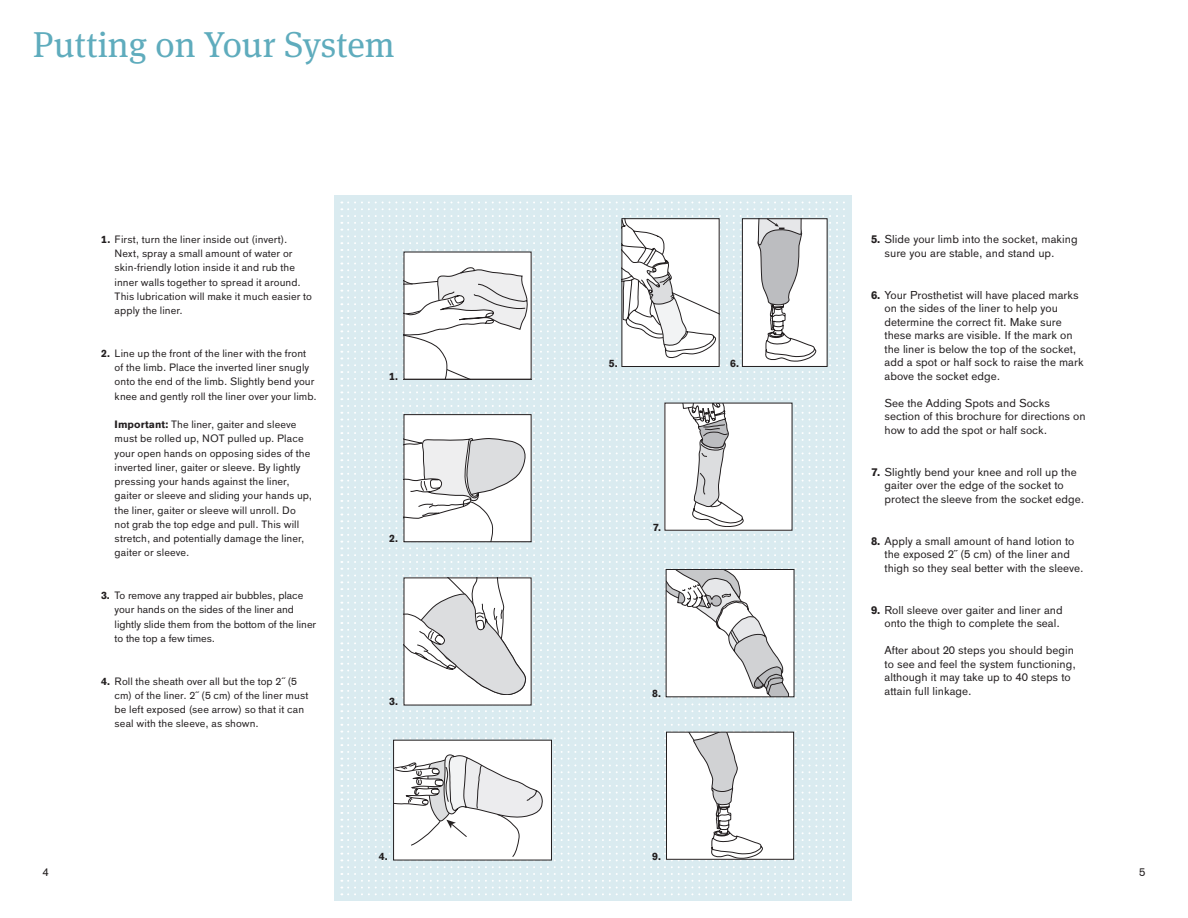
<style>
.page{position:relative;width:1188px;height:918px;background:#fff}
.page>*{position:absolute;margin:0;border:0;box-sizing:border-box;transform-origin:0 0}
.t1{font:36px "OBO Serif";color:#5facbd}
.t2{font:11.25px/13.5px "OBO Sans";color:#231f20}
.t3{font:10.5px/14.2px "OBO Sans";letter-spacing:.005em;color:#231f20}
.t4{font:700 10.5px "OBO Sans";color:#231f20}
.s1{font-weight:700}
</style>
<div class="page">
<div style="left:335px;top:195px;width:517px;height:706px;background:#daebf0"></div>
<svg style="left:341px;top:202px;width:1px;height:693px"></svg>
<svg style="left:348px;top:202px;width:497px;height:693px"></svg>
<div style="left:393px;top:740px;width:159px;height:120px;border:1px solid #231f20"></div>
<h1 class="t1" style="left:33px;top:24px;width:363px">Putting on Your System</h1>
<p class="t3" style="left:115px;top:232px;width:199px;text-indent:-14px"><span class="s1">1.</span> First, turn the liner inside out (invert).<br>Next, spray a small amount of water or skin-friendly lotion inside it and rub the inner walls together to spread it around.<br>This lubrication will make it much easier to apply the liner.</p>
<p class="t3" style="left:115px;top:346px;width:204px;text-indent:-14px"><span class="s1">2.</span> Line up the front of the liner with the front of the limb. Place the inverted liner snugly onto the end of the limb. Slightly bend your knee and gently roll the liner over your limb.</p>
<p class="t3" style="left:115px;top:417px;width:199px"><span class="s1">Important:</span> The liner, gaiter and sleeve must be rolled up, NOT pulled up. Place your open hands on opposing sides of the inverted liner, gaiter or sleeve. By lightly pressing your hands against the liner, gaiter or sleeve and sliding your hands up, the liner, gaiter or sleeve will unroll. Do not grab the top edge and pull. This will stretch, and potentially damage the liner, gaiter or sleeve.</p>
<p class="t3" style="left:115px;top:588px;width:203px;text-indent:-14px"><span class="s1">3.</span> To remove any trapped air bubbles, place your hands on the sides of the liner and lightly slide them from the bottom of the liner to the top a few times.</p>
<p class="t3" style="left:115px;top:674px;width:195px;text-indent:-13px"><span class="s1">4.</span> Roll the sheath over all but the top 2˝ (5 cm) of the liner. 2˝ (5 cm) of the liner must be left exposed (see arrow) so that it can seal with the sleeve, as shown.</p>
<p class="t4" style="left:389px;top:370px;width:11px">1.</p>
<p class="t4" style="left:389px;top:532px;width:11px">2.</p>
<p class="t4" style="left:389px;top:696px;width:11px">3.</p>
<p class="t4" style="left:379px;top:850px;width:11px">4.</p>
<p class="t4" style="left:609px;top:357px;width:10px">5.</p>
<p class="t4" style="left:653px;top:521px;width:10px">7.</p>
<p class="t4" style="left:652px;top:687px;width:11px">8.</p>
<p class="t4" style="left:652px;top:850px;width:10px">9.</p>
<p class="t4" style="left:730px;top:357px;width:10px">6.</p>
<p class="t2" style="left:885px;top:233px;width:195px;text-indent:-14px"><span class="s1">5.</span> Slide your limb into the socket, making sure you are stable, and stand up.</p>
<p class="t2" style="left:885px;top:288px;width:201px;text-indent:-14px"><span class="s1">6.</span> Your Prosthetist will have placed marks on the sides of the liner to help you determine the correct fit. Make sure these marks are visible. If the mark on the liner is below the top of the socket, add a spot or half sock to raise the mark above the socket edge.</p>
<p class="t2" style="left:885px;top:396px;width:203px">See the Adding Spots and Socks section of this brochure for directions on how to add the spot or half sock.</p>
<p class="t2" style="left:885px;top:465px;width:201px;text-indent:-14px"><span class="s1">7.</span> Slightly bend your knee and roll up the gaiter over the edge of the socket to protect the sleeve from the socket edge.</p>
<p class="t2" style="left:885px;top:534px;width:201px;text-indent:-14px"><span class="s1">8.</span> Apply a small amount of hand lotion to the exposed 2˝ (5 cm) of the liner and thigh so they seal better with the sleeve.</p>
<p class="t2" style="left:871px;top:603px;width:193px;text-align:right"><span class="s1">9.</span> Roll sleeve over gaiter and liner and onto the thigh to complete the seal.</p>
<p class="t2" style="left:885px;top:644px;width:193px">After about 20 steps you should begin to see and feel the system functioning, although it may take up to 40 steps to attain full linkage.</p>
<p class="t2" style="left:43px;top:865px;width:8px">4</p>
<p class="t2" style="left:1139px;top:865px;width:8px">5</p>
</div>
